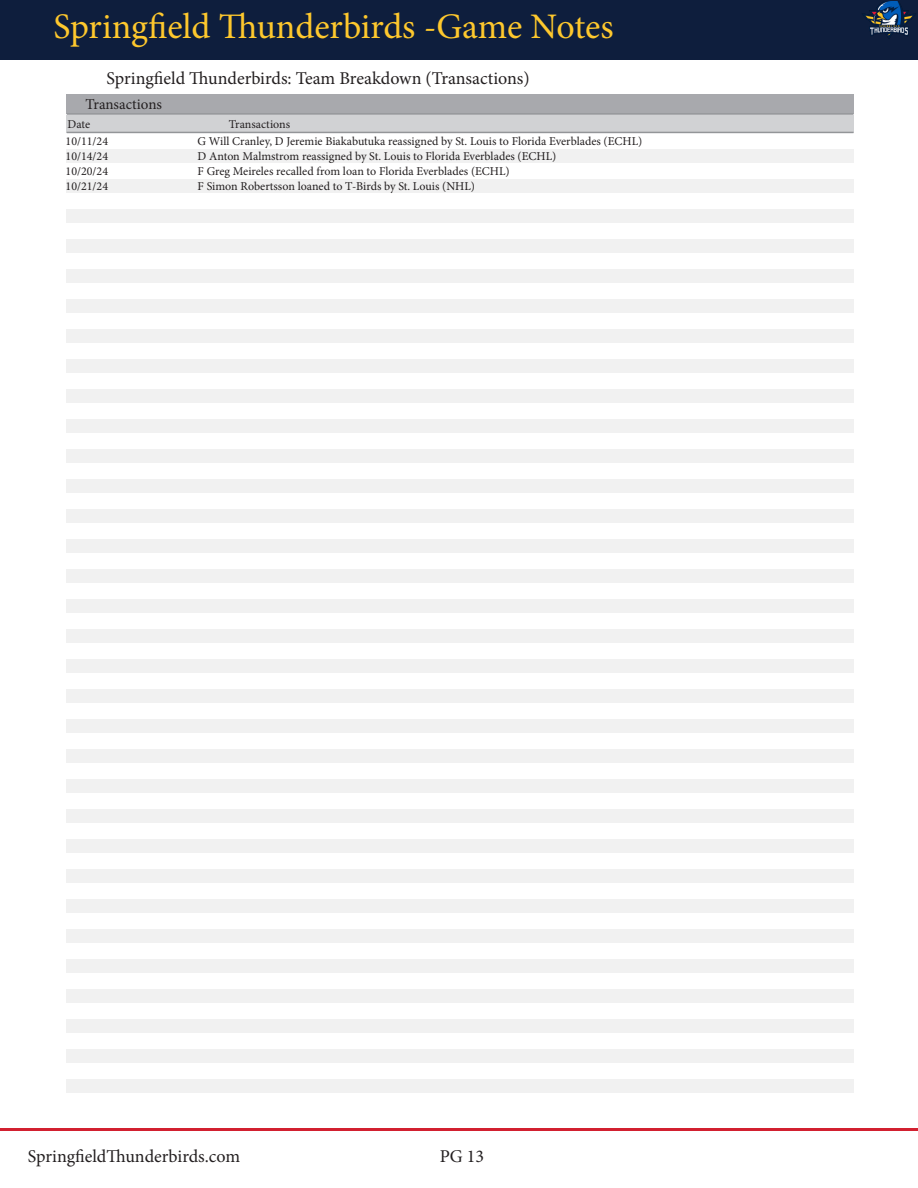
<style>
.page{position:relative;width:918px;height:1188px;background:#fff}
.page>*{position:absolute;margin:0;border:0;box-sizing:border-box;transform-origin:0 0}
.t1{font:36px "Minion Pro";letter-spacing:-.005em;color:#fec82d}
.t2{font:18px "Minion Pro";color:#231f20}
.t3{font:15px "Minion Pro";color:#231f20}
.t4{font:12px "Minion Pro";color:#231f20}
</style>
<div class="page">
<div style="left:0;top:0;width:918px;height:59px;background:#0e1e3d"></div>
<hr style="left:0;top:1128px;width:918px;height:3px;background:#d22030">
<img style="left:863px;top:1px;width:52px;height:37px">
<div style="left:66px;top:115px;width:788px;height:17px;background:#d1d2d4"></div>
<hr style="left:67px;top:132px;width:787px;height:1px;background:#939598">
<div style="left:66px;top:94px;width:787px;height:20px;background:#a8a9ad"></div>
<hr style="left:67px;top:113px;width:787px;height:2px;background:#939598">
<div style="left:66px;top:149px;width:788px;height:14px;background:#f1f1f1"></div>
<div style="left:66px;top:179px;width:788px;height:14px;background:#f1f1f1"></div>
<div style="left:66px;top:209px;width:788px;height:14px;background:#f1f1f1"></div>
<div style="left:66px;top:239px;width:788px;height:14px;background:#f1f1f1"></div>
<div style="left:66px;top:269px;width:788px;height:14px;background:#f1f1f1"></div>
<div style="left:66px;top:299px;width:788px;height:14px;background:#f1f1f1"></div>
<div style="left:66px;top:329px;width:788px;height:14px;background:#f1f1f1"></div>
<div style="left:66px;top:359px;width:788px;height:14px;background:#f1f1f1"></div>
<div style="left:66px;top:389px;width:788px;height:14px;background:#f1f1f1"></div>
<div style="left:66px;top:419px;width:788px;height:14px;background:#f1f1f1"></div>
<div style="left:66px;top:449px;width:788px;height:14px;background:#f1f1f1"></div>
<div style="left:66px;top:479px;width:788px;height:14px;background:#f1f1f1"></div>
<div style="left:66px;top:509px;width:788px;height:14px;background:#f1f1f1"></div>
<div style="left:66px;top:539px;width:788px;height:14px;background:#f1f1f1"></div>
<div style="left:66px;top:569px;width:788px;height:14px;background:#f1f1f1"></div>
<div style="left:66px;top:599px;width:788px;height:14px;background:#f1f1f1"></div>
<div style="left:66px;top:629px;width:788px;height:14px;background:#f1f1f1"></div>
<div style="left:66px;top:659px;width:788px;height:14px;background:#f1f1f1"></div>
<div style="left:66px;top:689px;width:788px;height:14px;background:#f1f1f1"></div>
<div style="left:66px;top:719px;width:788px;height:14px;background:#f1f1f1"></div>
<div style="left:66px;top:749px;width:788px;height:14px;background:#f1f1f1"></div>
<div style="left:66px;top:779px;width:788px;height:14px;background:#f1f1f1"></div>
<div style="left:66px;top:809px;width:788px;height:14px;background:#f1f1f1"></div>
<div style="left:66px;top:839px;width:788px;height:14px;background:#f1f1f1"></div>
<div style="left:66px;top:869px;width:788px;height:14px;background:#f1f1f1"></div>
<div style="left:66px;top:899px;width:788px;height:14px;background:#f1f1f1"></div>
<div style="left:66px;top:929px;width:788px;height:14px;background:#f1f1f1"></div>
<div style="left:66px;top:959px;width:788px;height:14px;background:#f1f1f1"></div>
<div style="left:66px;top:989px;width:788px;height:14px;background:#f1f1f1"></div>
<div style="left:66px;top:1019px;width:788px;height:14px;background:#f1f1f1"></div>
<div style="left:66px;top:1049px;width:788px;height:14px;background:#f1f1f1"></div>
<div style="left:66px;top:1079px;width:788px;height:14px;background:#f1f1f1"></div>
<p class="t1" style="left:53px;top:2px;width:562px">Springfield Thunderbirds -Game Notes</p>
<p class="t2" style="left:107px;top:67px;width:425px">Springfield Thunderbirds: Team Breakdown (Transactions)</p>
<p class="t3" style="left:86px;top:94px;width:78px">Transactions</p>
<p class="t4" style="left:68px;top:116px;width:24px">Date</p>
<p class="t4" style="left:229px;top:116px;width:63px">Transactions</p>
<p class="t4" style="left:66px;top:133px;width:44px">10/11/24</p>
<p class="t4" style="left:198px;top:133px;width:446px">G Will Cranley, D Jeremie Biakabutuka reassigned by St. Louis to Florida Everblades (ECHL)</p>
<p class="t4" style="left:66px;top:148px;width:44px">10/14/24</p>
<p class="t4" style="left:198px;top:148px;width:360px">D Anton Malmstrom reassigned by St. Louis to Florida Everblades (ECHL)</p>
<p class="t4" style="left:66px;top:163px;width:44px">10/20/24</p>
<p class="t4" style="left:198px;top:163px;width:314px">F Greg Meireles recalled from loan to Florida Everblades (ECHL)</p>
<p class="t4" style="left:66px;top:178px;width:44px">10/21/24</p>
<p class="t4" style="left:198px;top:178px;width:279px">F Simon Robertsson loaned to T-Birds by St. Louis (NHL)</p>
<p class="t2" style="left:28px;top:1144px;width:214px">SpringfieldThunderbirds.com</p>
<p class="t2" style="left:440px;top:1144px;width:46px">PG 13</p>
</div>
